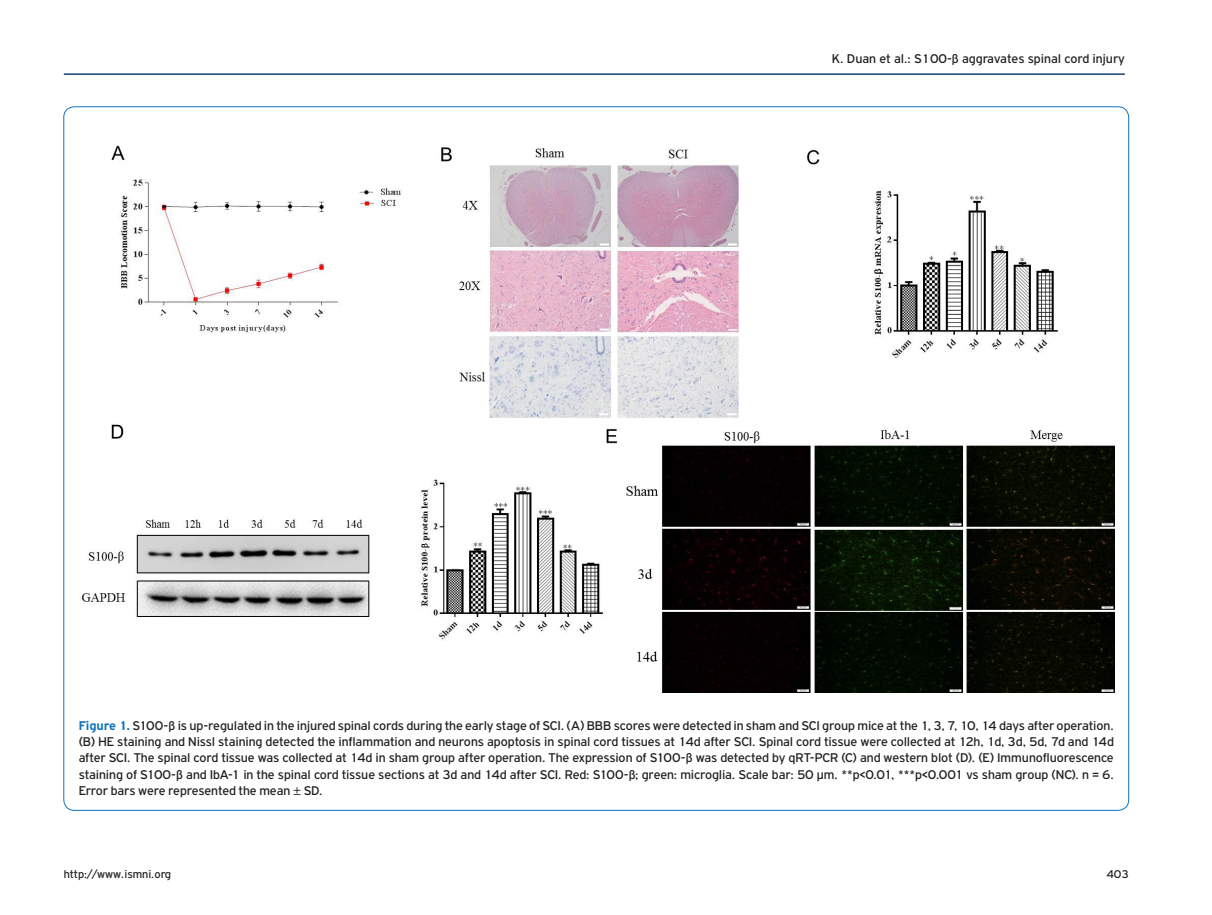
<style>
.page{position:relative;width:1212px;height:915px;background:#fff}
.page>*{position:absolute;margin:0;border:0;box-sizing:border-box;transform-origin:0 0}
.TEXT_FIGURE-TABLE{font:13.5px/16.2px "PF Highway Gothic";letter-spacing:-.005em;color:#231f20;text-align:justify}
.RUNNING_TITLE{font:13.5px "PF Highway Gothic";color:#231f20}
.t1{font:12px "PF Highway Gothic";color:#231f20}
.s1{font-weight:700;color:#1074bc}
.s2{font-family:"Myriad Pro"}
</style>
<div class="page">
<hr style="left:64px;top:73px;width:1061px;height:2px;background:#1a3f74">
<img style="left:81px;top:145px;width:1033px;height:547px">
<p class="RUNNING_TITLE" style="left:832px;top:51px;width:294px">K. Duan et al.: S100-β aggravates spinal cord injury</p>
<p class="TEXT_FIGURE-TABLE" style="left:79px;top:717px;width:1037px"><span class="s1">Figure 1.</span> S100-β is up-regulated in the injured spinal cords during the early stage of SCI. (A) BBB scores were detected in sham and SCI group mice at the 1, 3, 7, 10, 14 days after operation. (B) HE staining and Nissl staining detected the inflammation and neurons apoptosis in spinal cord tissues at 14d after SCI. Spinal cord tissue were collected at 12h, 1d, 3d, 5d, 7d and 14d after SCI. The spinal cord tissue was collected at 14d in sham group after operation. The expression of S100-β was detected by qRT-PCR (C) and western blot (D). (E) Immunofluorescence staining of S100-β and IbA-1 in the spinal cord tissue sections at 3d and 14d after SCI. Red: S100-β; green: microglia. Scale bar: 50 μm. **p&lt;0.01, ***p&lt;0.001 vs sham group (NC). n = 6.<br>Error bars were represented the mean <span class="s2">±</span> SD.</p>
<p class="t1" style="left:64px;top:867px;width:109px">http://www.ismni.org</p>
<p class="t1" style="left:1106px;top:867px;width:24px">403</p>
</div>
